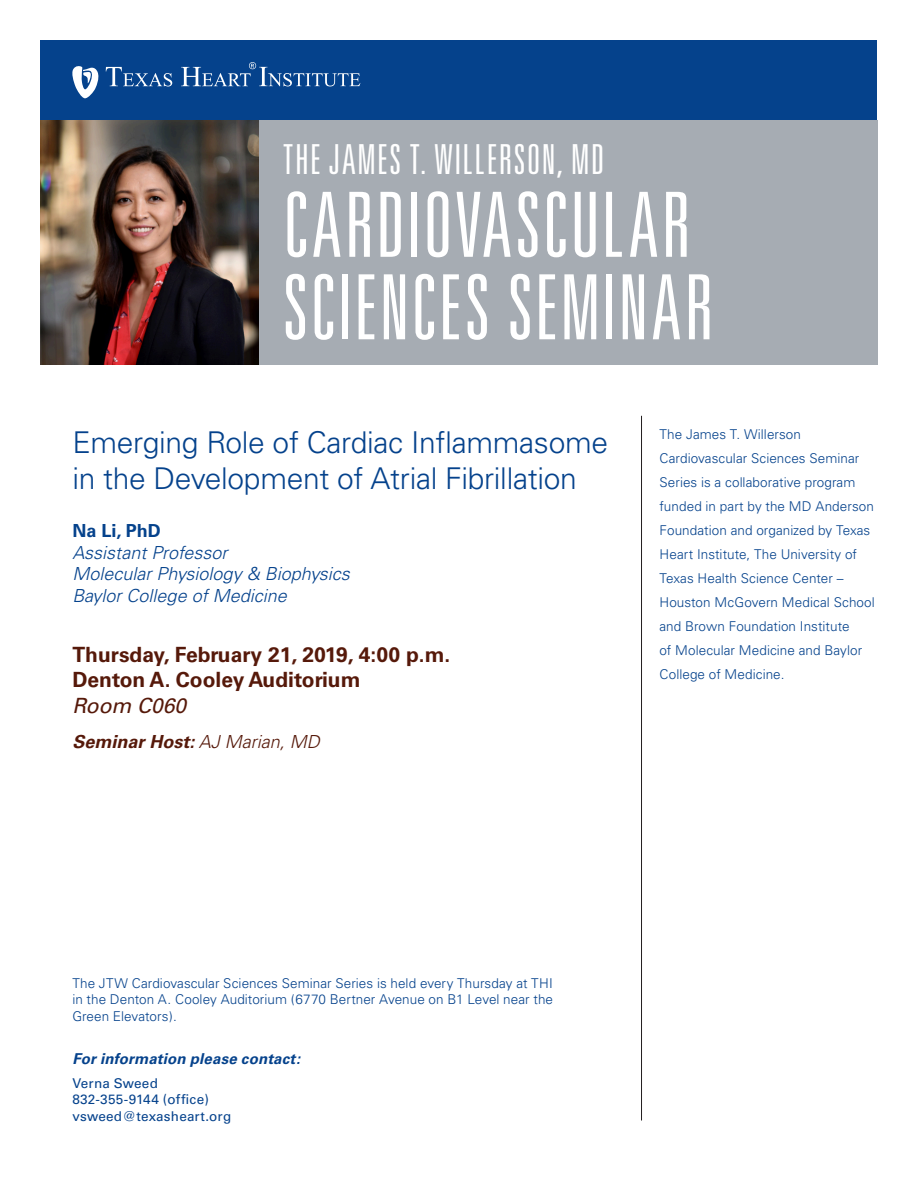
<style>
.page{position:relative;width:918px;height:1188px;background:#fff}
.page>*{position:absolute;margin:0;border:0;box-sizing:border-box;transform-origin:0 0}
.t1{font:300 ultra-condensed 90px/82.5px "Univers LT Std";letter-spacing:.025em;color:#fff}
.t2{font:300 ultra-condensed 41.4px "Univers LT Std";letter-spacing:.035em;color:#fff}
.t3{font:300 30px/36px "Univers";letter-spacing:-.01em;color:#05428c}
.Date{font:700 21px "Univers";color:#56190a}
.Location{font:700 21px "Univers";color:#56190a}
.Location_Room{font:italic 21px "Univers";color:#56190a}
.Speaker{font:italic 300 18px/21.6px "Univers";color:#05428c}
.Host{font:italic 700 18px "Univers";color:#56190a}
.t4{font:italic 700 15px "Univers";letter-spacing:.01em;color:#05428c}
.t5{font:300 13.5px/24px "Univers";letter-spacing:.005em;color:#05428c;text-align:justify}
.t6{font:13.5px/16.5px "Univers";letter-spacing:.015em;color:#05428c}
.s1{font-weight:700;font-style:normal}
.s2{font-weight:300}
</style>
<div class="page">
<div style="left:234px;top:120px;width:644px;height:244px;background:#a6acb3"></div>
<img style="left:40px;top:120px;width:219px;height:244px">
<hr style="left:641px;top:416px;width:1px;height:704px;background:#231f20">
<div style="left:40px;top:40px;width:838px;height:80px;background:#05428c"></div>
<svg style="left:106px;top:67px;width:66px;height:20px"></svg>
<svg style="left:181px;top:62px;width:179px;height:24px"></svg>
<svg style="left:72px;top:66px;width:26px;height:32px"></svg>
<p class="t2" style="left:283px;top:138px;width:323px">THE JAMES T. WILLERSON, MD</p>
<p class="t1" style="left:283px;top:183px;width:433px">CARDIOVASCULAR<br>SCIENCES SEMINAR</p>
<p class="t3" style="left:72px;top:424px;width:537px">Emerging Role of Cardiac Inflammasome in the Development of Atrial Fibrillation</p>
<p class="Speaker" style="left:72px;top:520px;width:279px"><span class="s1">Na Li, PhD<br></span>Assistant Professor<br>Molecular Physiology &amp; Biophysics<br>Baylor College of Medicine</p>
<p class="Date" style="left:72px;top:643px;width:380px">Thursday, February 21, 2019, 4:00 p.m.</p>
<p class="Location" style="left:72px;top:668px;width:290px">Denton A. Cooley Auditorium</p>
<p class="Location_Room" style="left:72px;top:693px;width:115px">Room C060</p>
<p class="Host" style="left:72px;top:731px;width:249px">Seminar Host: <span class="s2">AJ Marian, MD</span></p>
<p class="t5" style="left:659px;top:423px;width:217px;text-align:left">The James T. Willerson<br>Cardiovascular Sciences Seminar<br>Series is a collaborative program funded in part by the MD Anderson<br>Foundation and organized by Texas<br>Heart Institute, The University of<br>Texas Health Science Center –<br>Houston McGovern Medical School and Brown Foundation Institute<br>of Molecular Medicine and Baylor<br>College of Medicine.</p>
<p class="t5" style="left:72px;top:975px;width:482px;line-height:16.5px">The JTW Cardiovascular Sciences Seminar Series is held every Thursday at THI in the Denton A. Cooley Auditorium (6770 Bertner Avenue on B1 Level near the Green Elevators).</p>
<p class="t4" style="left:72px;top:1050px;width:229px">For information please contact:</p>
<p class="t6" style="left:72px;top:1075px;width:160px">Verna Sweed<br>832-355-9144 (office) vsweed@texasheart.org</p>
</div>
